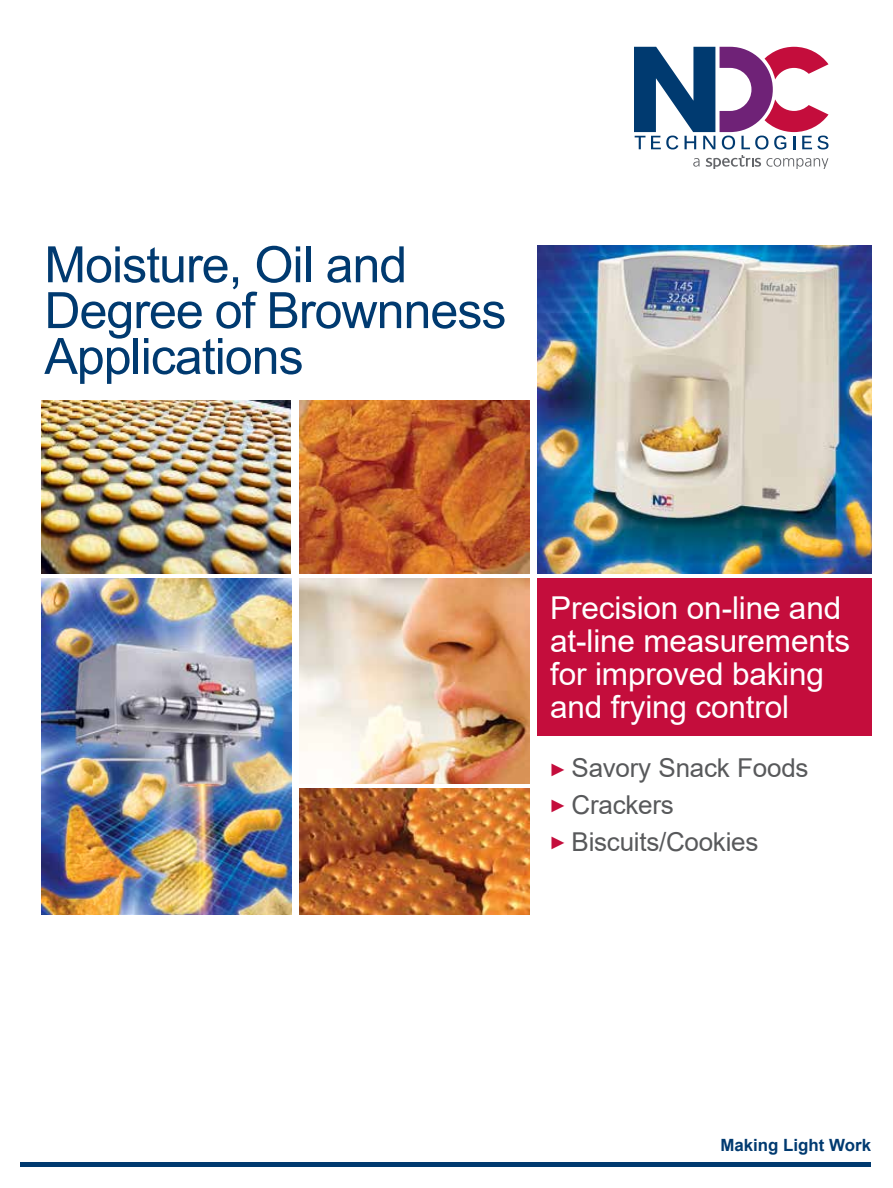
<style>
.page{position:relative;width:893px;height:1188px;background:#fff}
.page>*{position:absolute;margin:0;border:0;box-sizing:border-box;transform-origin:0 0}
.t1{font:50.1px/45.9px "Arial";letter-spacing:-.02em;color:#003a70}
.t2{font:31.5px/33px "Arial";letter-spacing:-.005em;color:#fff}
.t3{font:25.95px/36.9px "Arial";letter-spacing:-.01em;color:#58595b}
.t4{font:700 16.8px "Arial";color:#003a70}
.s1{font-size:18px;color:#c40d3c}
</style>
<div class="page">
<svg style="left:635px;top:47px;width:193px;height:102px"></svg>
<svg style="left:693px;top:158px;width:7px;height:9px"></svg>
<svg style="left:706px;top:155px;width:122px;height:13px"></svg>
<div style="left:21px;top:1162px;width:850px;height:5px;background:#003a70"></div>
<img style="left:300px;top:401px;width:230px;height:172px">
<img style="left:41px;top:579px;width:251px;height:335px">
<img style="left:300px;top:579px;width:230px;height:204px">
<img style="left:300px;top:789px;width:230px;height:125px">
<div style="left:537px;top:579px;width:335px;height:157px;background:#c40d3c"></div>
<img style="left:537px;top:246px;width:335px;height:327px">
<img style="left:41px;top:401px;width:250px;height:172px">
<h1 class="t1" style="left:44px;top:241px;width:464px">Moisture, Oil and<br>Degree of Brownness<br>Applications</h1>
<p class="t2" style="left:550px;top:591px;width:301px">Precision on-line and at-line measurements for improved baking and frying control</p>
<p class="t3" style="left:549px;top:750px;width:261px"><span class="s1">►</span> Savory Snack Foods <span class="s1">►</span> Crackers<br><span class="s1">►</span> Biscuits/Cookies</p>
<p class="t4" style="left:720px;top:1133px;width:152px">Making Light Work</p>
</div>
